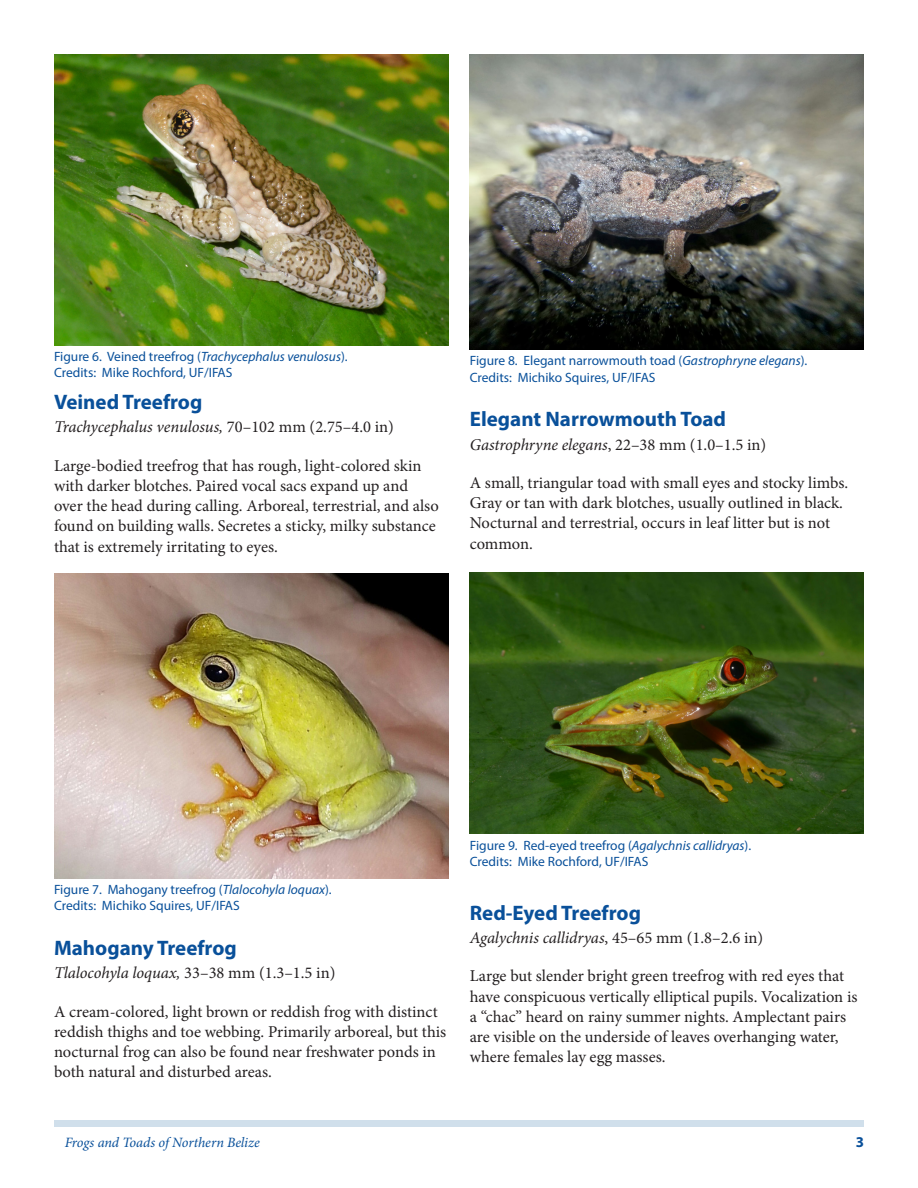
<style>
.page{position:relative;width:918px;height:1188px;background:#fff}
.page>*{position:absolute;margin:0;border:0;box-sizing:border-box;transform-origin:0 0}
.SectionHeading1{font:700 21px "Myriad Pro";color:#09509a}
.Paragraph{font:16.5px/20.2px "Minion Pro";color:#231f20}
.Paragraph-2{font:italic 16.5px "Minion Pro";letter-spacing:-.005em;color:#231f20}
.t1{font:700 15px "Myriad Pro";color:#09509a}
.RunningTitleItalics{font:italic 14.25px "Minion Pro";letter-spacing:-.005em;color:#09509a}
.FigureCaption{font:13.5px "Myriad Pro";color:#09509a}
.s1{font-style:italic}
.s2{font-style:normal}
</style>
<div class="page">
<div style="left:54px;top:1120px;width:810px;height:7px;background:#d0dfeb"></div>
<img style="left:54px;top:54px;width:394px;height:291px">
<img style="left:54px;top:574px;width:394px;height:304px">
<img style="left:470px;top:54px;width:394px;height:296px">
<img style="left:470px;top:573px;width:394px;height:261px">
<p class="FigureCaption" style="left:54px;top:348px;width:295px">Figure 6. Veined treefrog (<span class="s1">Trachycephalus venulosus</span>).</p>
<p class="FigureCaption" style="left:54px;top:365px;width:180px">Credits: Mike Rochford, UF/IFAS</p>
<p class="SectionHeading1" style="left:54px;top:388px;width:150px">Veined Treefrog</p>
<p class="Paragraph-2" style="left:54px;top:416px;width:341px">Trachycephalus venulosus, <span class="s2">70–102 mm (2.75–4.0 in)</span></p>
<p class="Paragraph" style="left:54px;top:455px;width:386px">Large-bodied treefrog that has rough, light-colored skin with darker blotches. Paired vocal sacs expand up and over the head during calling. Arboreal, terrestrial, and also found on building walls. Secretes a sticky, milky substance that is extremely irritating to eyes.</p>
<p class="FigureCaption" style="left:470px;top:352px;width:339px">Figure 8. Elegant narrowmouth toad (<span class="s1">Gastrophryne elegans</span>).</p>
<p class="FigureCaption" style="left:470px;top:369px;width:187px">Credits: Michiko Squires, UF/IFAS</p>
<p class="SectionHeading1" style="left:470px;top:405px;width:258px">Elegant Narrowmouth Toad</p>
<p class="Paragraph-2" style="left:470px;top:433px;width:298px">Gastrophryne elegans<span class="s2">, 22–38 mm (1.0–1.5 in)</span></p>
<p class="Paragraph" style="left:470px;top:473px;width:380px">A small, triangular toad with small eyes and stocky limbs.<br>Gray or tan with dark blotches, usually outlined in black.<br>Nocturnal and terrestrial, occurs in leaf litter but is not common.</p>
<p class="FigureCaption" style="left:54px;top:881px;width:279px">Figure 7. Mahogany treefrog (<span class="s1">Tlalocohyla loquax</span>).</p>
<p class="FigureCaption" style="left:54px;top:898px;width:187px">Credits: Michiko Squires, UF/IFAS</p>
<p class="SectionHeading1" style="left:54px;top:934px;width:184px">Mahogany Treefrog</p>
<p class="Paragraph-2" style="left:54px;top:962px;width:283px">Tlalocohyla loquax, <span class="s2">33–38 mm (1.3–1.5 in)</span></p>
<p class="Paragraph" style="left:54px;top:1001px;width:394px">A cream-colored, light brown or reddish frog with distinct reddish thighs and toe webbing. Primarily arboreal, but this nocturnal frog can also be found near freshwater ponds in both natural and disturbed areas.</p>
<p class="FigureCaption" style="left:470px;top:837px;width:283px">Figure 9. Red-eyed treefrog (<span class="s1">Agalychnis callidryas</span>).</p>
<p class="FigureCaption" style="left:470px;top:853px;width:180px">Credits: Mike Rochford, UF/IFAS</p>
<p class="SectionHeading1" style="left:470px;top:899px;width:173px">Red-Eyed Treefrog</p>
<p class="Paragraph-2" style="left:470px;top:926px;width:295px">Agalychnis callidryas<span class="s2">, 45–65 mm (1.8–2.6 in)</span></p>
<p class="Paragraph" style="left:470px;top:966px;width:389px">Large but slender bright green treefrog with red eyes that have conspicuous vertically elliptical pupils. Vocalization is a “chac” heard on rainy summer nights. Amplectant pairs are visible on the underside of leaves overhanging water, where females lay egg masses.</p>
<p class="RunningTitleItalics" style="left:65px;top:1133px;width:197px">Frogs and Toads of Northern Belize</p>
<p class="t1" style="left:856px;top:1133px;width:10px">3</p>
</div>
